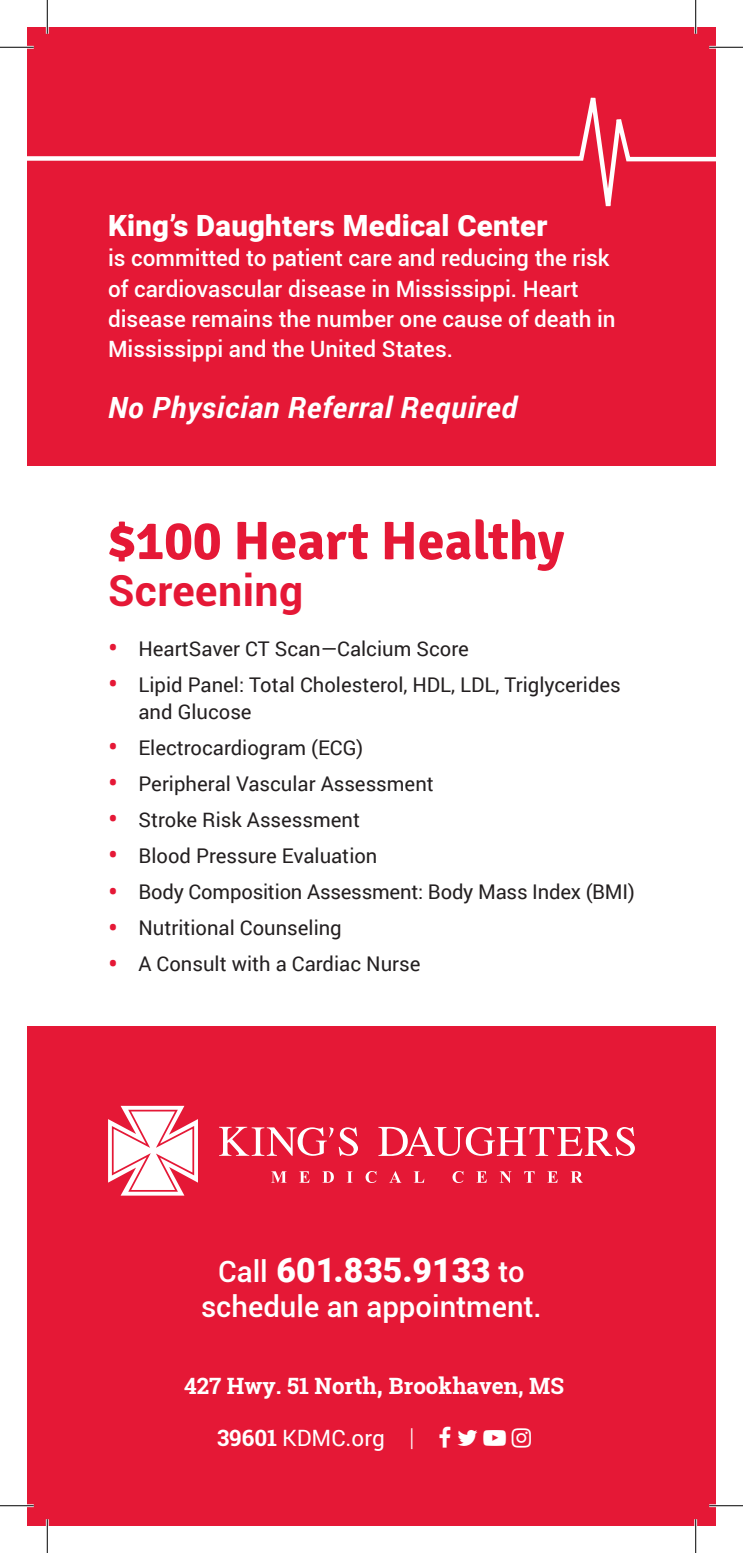
<style>
.page{position:relative;width:743px;height:1553px;background:#fff}
.page>*{position:absolute;margin:0;border:0;box-sizing:border-box;transform-origin:0 0}
.t1{font:700 54px "Signika";color:#e51836}
.t2{font:700 42.75px "Roboto";letter-spacing:.01em;color:#e51836}
.t3{font:900 33.75px "Roboto";color:#fff}
.t4{font:900 29.25px "Roboto";letter-spacing:.01em;color:#fff}
.t5{font:italic 700 29.25px "Roboto";letter-spacing:.025em;color:#fff}
.t6{font:500 29.25px "Roboto";color:#fff}
.t7{font:500 22.5px/30.4px "Roboto";color:#fff}
.t8{font:700 22.5px "Roboto Slab";color:#fff}
.t9{font:22.5px "Roboto";color:#fff}
.t10{font:20.25px/27px "Roboto";color:#231f20}
.s1{font-size:29.25px;color:#e51836}
.s2{font-weight:500;font-size:29.25px}
.s3{font-size:24.75px}
.s4{font-family:"Roboto Slab";font-weight:700}
.s5{font-weight:300;font-size:24.75px}
</style>
<div class="page">
<div style="left:27px;top:1026px;width:689px;height:500px;background:#e51836"></div>
<div style="left:27px;top:27px;width:689px;height:439px;background:#e51836"></div>
<svg style="left:27px;top:97px;width:689px;height:110px"></svg>
<svg style="left:219px;top:1126px;width:139px;height:29px"></svg>
<svg style="left:378px;top:1127px;width:256px;height:29px"></svg>
<svg style="left:271px;top:1171px;width:16px;height:11px"></svg>
<svg style="left:299px;top:1171px;width:10px;height:11px"></svg>
<svg style="left:322px;top:1171px;width:12px;height:11px"></svg>
<svg style="left:347px;top:1171px;width:5px;height:11px"></svg>
<svg style="left:365px;top:1171px;width:11px;height:12px"></svg>
<svg style="left:390px;top:1171px;width:11px;height:11px"></svg>
<svg style="left:413px;top:1171px;width:11px;height:11px"></svg>
<svg style="left:452px;top:1171px;width:11px;height:12px"></svg>
<svg style="left:476px;top:1171px;width:11px;height:11px"></svg>
<svg style="left:499px;top:1171px;width:12px;height:12px"></svg>
<svg style="left:524px;top:1171px;width:10px;height:11px"></svg>
<svg style="left:547px;top:1171px;width:10px;height:11px"></svg>
<svg style="left:570px;top:1171px;width:12px;height:11px"></svg>
<svg style="left:108px;top:1105px;width:90px;height:90px"></svg>
<hr style="left:0;top:46px;width:34px;height:3px;background:#fff">
<hr style="left:709px;top:46px;width:33px;height:3px;background:#fff">
<hr style="left:0;top:1504px;width:34px;height:3px;background:#fff">
<hr style="left:709px;top:1504px;width:33px;height:3px;background:#fff">
<hr style="left:46px;top:0;width:3px;height:34px;background:#fff">
<hr style="left:46px;top:1519px;width:3px;height:33px;background:#fff">
<hr style="left:694px;top:0;width:3px;height:34px;background:#fff">
<hr style="left:694px;top:1519px;width:3px;height:33px;background:#fff">
<hr style="left:0;top:47px;width:34px;height:1px;background:#000">
<hr style="left:709px;top:47px;width:33px;height:1px;background:#000">
<hr style="left:0;top:1505px;width:34px;height:1px;background:#000">
<hr style="left:709px;top:1505px;width:33px;height:1px;background:#000">
<hr style="left:47px;top:0;width:1px;height:34px;background:#000">
<hr style="left:47px;top:1519px;width:1px;height:33px;background:#000">
<hr style="left:695px;top:0;width:1px;height:34px;background:#000">
<hr style="left:695px;top:1519px;width:1px;height:33px;background:#000">
<p class="t4" style="left:108px;top:205px;width:441px">King’s Daughters Medical Center</p>
<p class="t7" style="left:108px;top:242px;width:509px">is committed to patient care and reducing the risk of cardiovascular disease in Mississippi. Heart disease remains the number one cause of death in Mississippi and the United States.</p>
<p class="t5" style="left:108px;top:387px;width:410px">No Physician Referral Required</p>
<p class="t1" style="left:108px;top:508px;width:458px">$100 Heart Healthy</p>
<p class="t2" style="left:108px;top:561px;width:197px">Screening</p>
<p class="t10" style="left:108px;top:634px;width:362px"><span class="s1">•</span> HeartSaver CT Scan—Calcium Score</p>
<p class="t10" style="left:138px;top:670px;width:484px;text-indent:-30px"><span class="s1">•</span> Lipid Panel: Total Cholesterol, HDL, LDL, Triglycerides and Glucose</p>
<p class="t10" style="left:108px;top:733px;width:257px"><span class="s1">•</span> Electrocardiogram (ECG)</p>
<p class="t10" style="left:108px;top:769px;width:327px"><span class="s1">•</span> Peripheral Vascular Assessment</p>
<p class="t10" style="left:108px;top:805px;width:253px"><span class="s1">•</span> Stroke Risk Assessment</p>
<p class="t10" style="left:108px;top:841px;width:271px"><span class="s1">•</span> Blood Pressure Evaluation</p>
<p class="t10" style="left:108px;top:878px;width:528px"><span class="s1">•</span> Body Composition Assessment: Body Mass Index (BMI)</p>
<p class="t10" style="left:108px;top:914px;width:235px"><span class="s1">•</span> Nutritional Counseling</p>
<p class="t10" style="left:108px;top:950px;width:314px"><span class="s1">•</span> A Consult with a Cardiac Nurse</p>
<p class="t3" style="left:218px;top:1246px;width:308px"><span class="s2">Call</span> 601.835.9133 <span class="s2">to</span></p>
<p class="t6" style="left:201px;top:1286px;width:342px">schedule an appointment.</p>
<p class="t8" style="left:184px;top:1370px;width:381px">427 Hwy. 51 North<span class="s3">,</span> Brookhaven, MS</p>
<p class="t9" style="left:217px;top:1422px;width:199px"><span class="s4">39601</span> KDMC.org <span class="s5">|</span></p>
</div>
